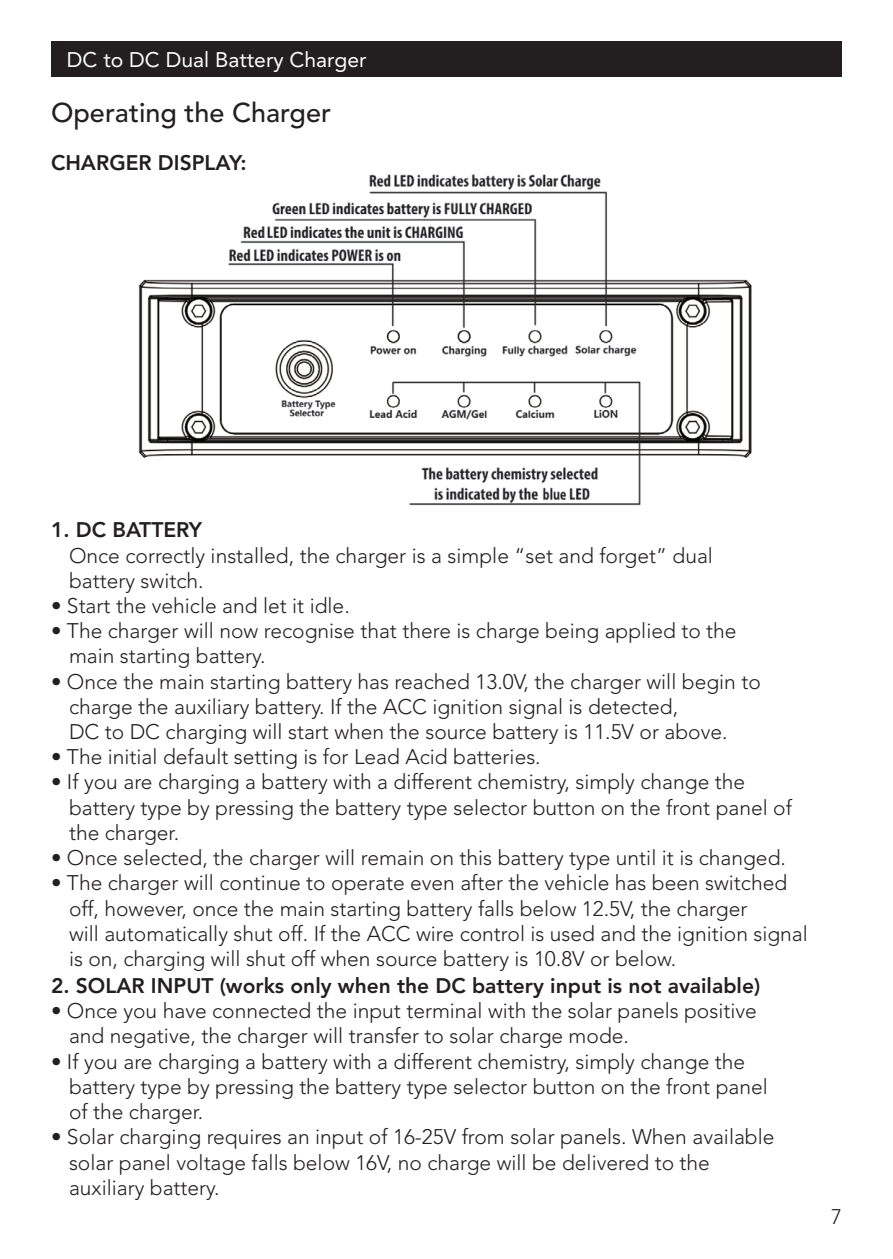
<style>
.page{position:relative;width:893px;height:1259px;background:#fff}
.page>*{position:absolute;margin:0;border:0;box-sizing:border-box;transform-origin:0 0}
.t1{font:500 27px "Avenir LT Std";color:#231f20}
.t2{font:300 21px "Avenir LT Std";color:#231f20}
.t3{font:800 21px "Avenir LT Std";color:#231f20}
.t4{font:21px "Avenir LT Std";color:#fff}
</style>
<div class="page">
<div style="left:51px;top:42px;width:791px;height:35px;background:#231f20"></div>
<img style="left:138px;top:174px;width:614px;height:332px">
<p class="t4" style="left:67px;top:48px;width:301px">DC to DC Dual Battery Charger</p>
<p class="t1" style="left:51px;top:97px;width:282px">Operating the Charger</p>
<p class="t3" style="left:51px;top:151px;width:197px">CHARGER DISPLAY:</p>
<p class="t3" style="left:51px;top:517px;width:152px">1. DC BATTERY</p>
<p class="t2" style="left:69px;top:543px;width:645px">Once correctly installed, the charger is a simple “set and forget” dual</p>
<p class="t2" style="left:69px;top:568px;width:136px">battery switch.</p>
<p class="t2" style="left:51px;top:593px;width:300px">• Start the vehicle and let it idle.</p>
<p class="t2" style="left:51px;top:618px;width:687px">• The charger will now recognise that there is charge being applied to the</p>
<p class="t2" style="left:69px;top:644px;width:198px">main starting battery.</p>
<p class="t2" style="left:51px;top:669px;width:711px">• Once the main starting battery has reached 13.0V, the charger will begin to</p>
<p class="t2" style="left:69px;top:694px;width:611px">charge the auxiliary battery. If the ACC ignition signal is detected,</p>
<p class="t2" style="left:69px;top:719px;width:660px">DC to DC charging will start when the source battery is 11.5V or above.</p>
<p class="t2" style="left:51px;top:744px;width:491px">• The initial default setting is for Lead Acid batteries.</p>
<p class="t2" style="left:51px;top:770px;width:696px">• If you are charging a battery with a different chemistry, simply change the</p>
<p class="t2" style="left:69px;top:795px;width:724px">battery type by pressing the battery type selector button on the front panel of</p>
<p class="t2" style="left:69px;top:820px;width:112px">the charger.</p>
<p class="t2" style="left:51px;top:845px;width:736px">• Once selected, the charger will remain on this battery type until it is changed.</p>
<p class="t2" style="left:51px;top:870px;width:738px">• The charger will continue to operate even after the vehicle has been switched</p>
<p class="t2" style="left:69px;top:896px;width:680px">off, however, once the main starting battery falls below 12.5V, the charger</p>
<p class="t2" style="left:69px;top:921px;width:740px">will automatically shut off. If the ACC wire control is used and the ignition signal</p>
<p class="t2" style="left:69px;top:946px;width:609px">is on, charging will shut off when source battery is 10.8V or below.</p>
<p class="t3" style="left:51px;top:973px;width:711px">2. SOLAR INPUT (works only when the DC battery input is not available)</p>
<p class="t2" style="left:51px;top:998px;width:707px">• Once you have connected the input terminal with the solar panels positive</p>
<p class="t2" style="left:69px;top:1024px;width:561px">and negative, the charger will transfer to solar charge mode.</p>
<p class="t2" style="left:51px;top:1049px;width:696px">• If you are charging a battery with a different chemistry, simply change the</p>
<p class="t2" style="left:69px;top:1074px;width:700px">battery type by pressing the battery type selector button on the front panel</p>
<p class="t2" style="left:69px;top:1099px;width:136px">of the charger.</p>
<p class="t2" style="left:51px;top:1124px;width:725px">• Solar charging requires an input of 16-25V from solar panels. When available</p>
<p class="t2" style="left:69px;top:1150px;width:642px">solar panel voltage falls below 16V, no charge will be delivered to the</p>
<p class="t2" style="left:69px;top:1175px;width:152px">auxiliary battery.</p>
<p class="t2" style="left:831px;top:1204px;width:12px">7</p>
</div>
